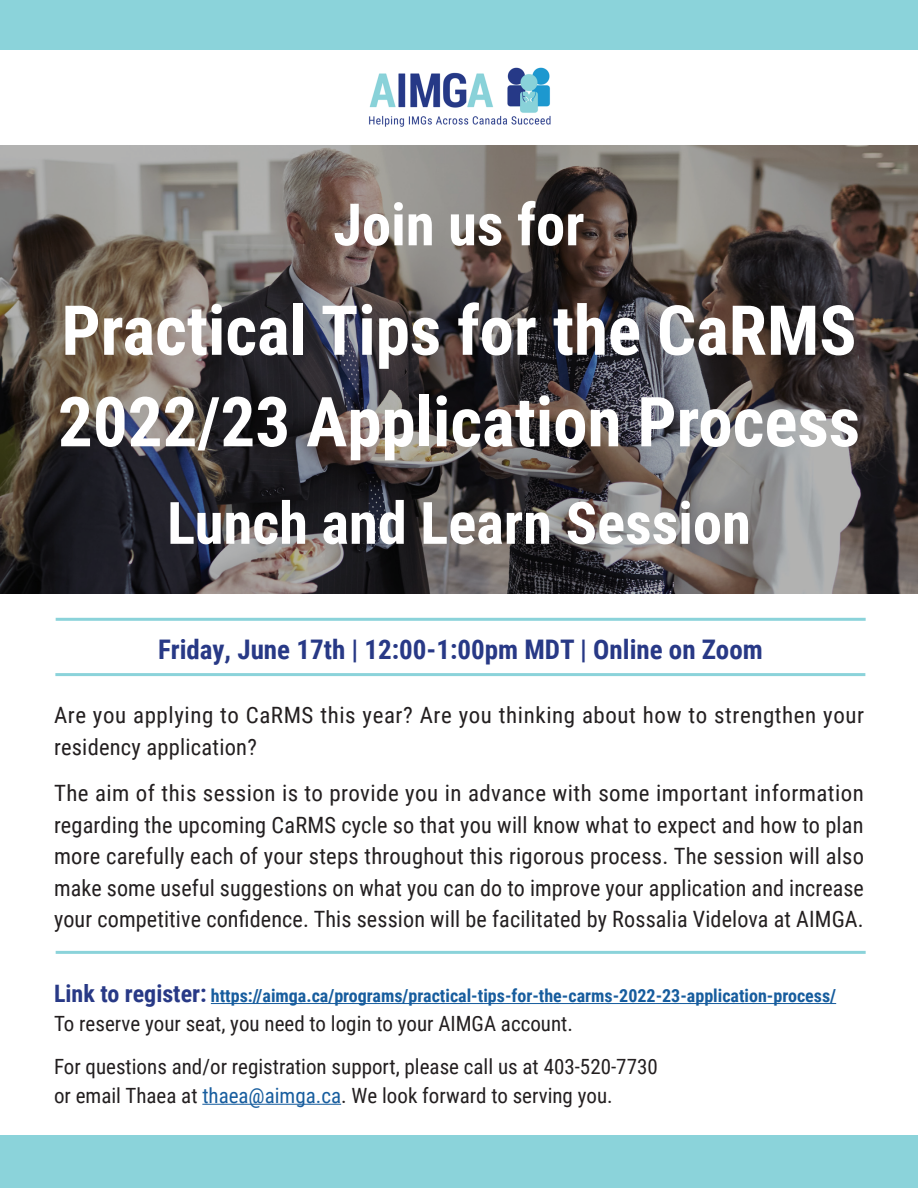
<style>
.page{position:relative;width:918px;height:1188px;background:#fff}
.page>*{position:absolute;margin:0;border:0;box-sizing:border-box;transform-origin:0 0}
.t1{font:700 69px/91.5px "Roboto Condensed";color:#fff}
.t2{font:700 58.5px "Roboto Condensed";color:#fff}
.t3{font:700 27px "Roboto Condensed";color:#283986}
.t4{font:22.5px/31.5px "Roboto Condensed";letter-spacing:.01em;color:#231f20}
.t5{font:21px/28.5px "Roboto Condensed";color:#231f20}
.t6{font:700 18px "Roboto Condensed";color:#175d9e}
.s1{font-size:24px;color:#283986}
.s2{color:#175d9e}
</style>
<div class="page">
<img style="left:369px;top:67px;width:182px;height:60px">
<div style="left:0;top:0;width:918px;height:50px;background:#8bd3da"></div>
<svg style="left:0;top:146px;width:918px;height:448px;background:#5b5654"></svg>
<hr style="left:211px;top:1003px;width:625px;height:1px;background:#175d9e">
<hr style="left:202px;top:1104px;width:139px;height:1px;background:#175d9e">
<div style="left:0;top:1135px;width:918px;height:53px;background:#8bd3da"></div>
<hr style="left:56px;top:951px;width:810px;height:3px;background:#8bd3da">
<hr style="left:55px;top:673px;width:810px;height:3px;background:#8bd3da">
<hr style="left:56px;top:618px;width:810px;height:3px;background:#8bd3da">
<p class="t2" style="left:333px;top:184px;width:253px">Join us for</p>
<p class="t1" style="left:58px;top:282px;width:804px">Practical Tips for the CaRMS<br>2022/23 Application Process</p>
<p class="t2" style="left:167px;top:482px;width:585px">Lunch and Learn Session</p>
<p class="t3" style="left:158px;top:630px;width:606px">Friday, June 17th | 12:00-1:00pm MDT | Online on Zoom</p>
<p class="t4" style="left:54px;top:699px;width:812px">Are you applying to CaRMS this year? Are you thinking about how to strengthen your residency application?</p>
<p class="t4" style="left:54px;top:777px;width:812px;text-align:justify">The aim of this session is to provide you in advance with some important information regarding the upcoming CaRMS cycle so that you will know what to expect and how to plan more carefully each of your steps throughout this rigorous process. The session will also make some useful suggestions on what you can do to improve your application and increase your competitive confidence. This session will be facilitated by Rossalia Videlova at AIMGA.</p>
<p class="t6" style="left:54px;top:983px;width:784px"><span class="s1">Link to register:</span> https://aimga.ca/programs/practical-tips-for-the-carms-2022-23-application-process/</p>
<p class="t5" style="left:54px;top:1008px;width:520px">To reserve your seat, you need to login to your AIMGA account.</p>
<p class="t5" style="left:54px;top:1052px;width:605px">For questions and/or registration support, please call us at 403-520-7730 or email Thaea at <span class="s2">thaea@aimga.ca</span>. We look forward to serving you.</p>
</div>
